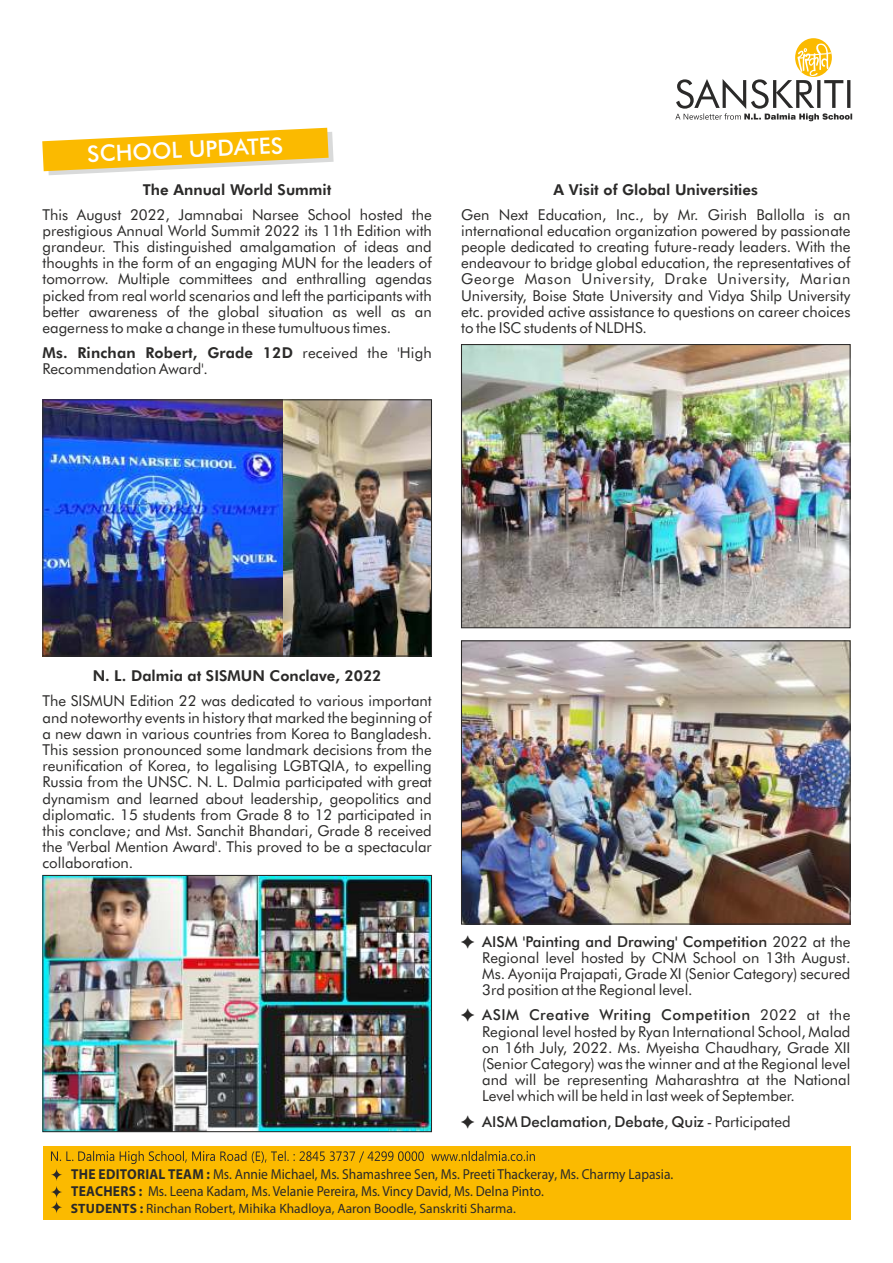
<style>
.page{position:relative;width:893px;height:1263px;background:#fff}
.page>*{position:absolute;margin:0;border:0;box-sizing:border-box;transform-origin:0 0}
.t1{font:500 22.5px "Futura BT";color:#fefefe}
.t2{font:15px/16.2px "Futura BT";color:#2b2a29;text-align:justify}
.t3{font:800 15px "Futura BT";color:#2b2a29}
.t4{font:500 15px "Futura BT";color:#2b2a29}
.t5{font:14.4px/17px "Myriad Pro";color:#2b2a29;scale:.94 1}
.t6{font:13.5px "Myriad Pro";color:#2b2a29}
.s1{font-weight:800}
.s2{font-weight:500}
.s3{font-weight:400}
.s4{font-weight:700}
</style>
<div class="page">
<svg style="left:42px;top:128px;width:292px;height:47px"></svg>
<svg style="left:795px;top:38px;width:37px;height:39px"></svg>
<svg style="left:675px;top:43px;width:177px;height:78px"></svg>
<div style="left:43px;top:1146px;width:807px;height:74px;background:#fbba00"></div>
<img style="left:44px;top:401px;width:239px;height:253px">
<img style="left:283px;top:401px;width:147px;height:253px">
<div style="left:42px;top:399px;width:390px;height:257px;border:1px solid #2b2a29"></div>
<img style="left:44px;top:877px;width:386px;height:253px">
<div style="left:42px;top:875px;width:390px;height:257px;border:1px solid #2b2a29"></div>
<img style="left:463px;top:346px;width:386px;height:280px">
<div style="left:461px;top:344px;width:390px;height:284px;border:1px solid #2b2a29"></div>
<img style="left:463px;top:642px;width:386px;height:280px">
<div style="left:461px;top:640px;width:390px;height:284px;border:1px solid #2b2a29"></div>
<svg style="left:51px;top:1151px;width:484px;height:62px"></svg>
<h1 class="t1" style="left:87px;top:146px;width:198px;rotate:-3deg">SCHOOL UPDATES</h1>
<p class="t3" style="left:143px;top:183px;width:190px">The Annual World Summit</p>
<p class="t2" style="left:43px;top:208px;width:391px">This August 2022, Jamnabai Narsee School hosted the prestigious Annual World Summit 2022 its 11th Edition with grandeur. This distinguished amalgamation of ideas and thoughts in the form of an engaging MUN for the leaders of tomorrow. Multiple committees and enthralling agendas picked from real world scenarios and left the participants with better awareness of the global situation as well as an eagerness to make a change in these tumultuous times.</p>
<p class="t2" style="left:43px;top:346px;width:391px"><span class="s1">Ms. Rinchan Robert, Grade 12D</span> received the 'High<br>Recommendation Award'.</p>
<p class="t3" style="left:554px;top:183px;width:206px">A Visit of Global Universities</p>
<p class="t2" style="left:461px;top:208px;width:391px">Gen Next Education, Inc., by Mr. Girish Ballolla is an international education organization powered by passionate people dedicated to creating future-ready leaders. With the endeavour to bridge global education, the representatives of George Mason University, Drake University, Marian University, Boise State University and Vidya Shilp University etc. provided active assistance to questions on career choices to the ISC students of NLDHS.</p>
<p class="t3" style="left:93px;top:670px;width:290px">N. L. Dalmia at SISMUN Conclave, 2022</p>
<p class="t2" style="left:42px;top:694px;width:391px">The SISMUN Edition 22 was dedicated to various important and noteworthy events in history that marked the beginning of a new dawn in various countries from Korea to Bangladesh.<br>This session pronounced some landmark decisions from the reunification of Korea, to legalising LGBTQIA, to expelling Russia from the UNSC. N. L. Dalmia participated with great dynamism and learned about leadership, geopolitics and diplomatic. 15 students from Grade 8 to 12 participated in this conclave; and Mst. Sanchit Bhandari, Grade 8 received the 'Verbal Mention Award'. This proved to be a spectacular collaboration.</p>
<p class="t2" style="left:482px;top:935px;width:370px"><span class="s2">AISM 'Painting and Drawing' Competition</span> 2022 at the Regional level hosted by CNM School on 13th August.<br>Ms. Ayonija Prajapati, Grade XI (Senior Category) secured 3rd position at the Regional level.</p>
<p class="t2" style="left:482px;top:1008px;width:370px"><span class="s2">ASIM Creative Writing Competition</span> 2022 at the Regional level hosted by Ryan International School, Malad on 16th July, 2022. Ms. Myeisha Chaudhary, Grade XII (Senior Category) was the winner and at the Regional level and will be representing Maharashtra at the National Level which will be held in last week of September.</p>
<p class="t4" style="left:482px;top:1115px;width:310px">AISM Declamation, Debate, Quiz <span class="s3">- Participated</span></p>
<p class="t5" style="left:71px;top:1167px;width:642px"><span class="s4">THE EDITORIAL TEAM :</span> Ms. Annie Michael, Ms. Shamashree Sen, Ms. Preeti Thackeray, Ms. Charmy Lapasia.<br><span class="s4">TEACHERS :</span> Ms. Leena Kadam, Ms. Velanie Pereira, Ms. Vincy David, Ms. Delna Pinto.</p>
<p class="t6" style="left:71px;top:1202px;width:447px"><span class="s4">STUDENTS :</span> Rinchan Robert, Mihika Khadloya, Aaron Boodle, Sanskriti Sharma.</p>
</div>
